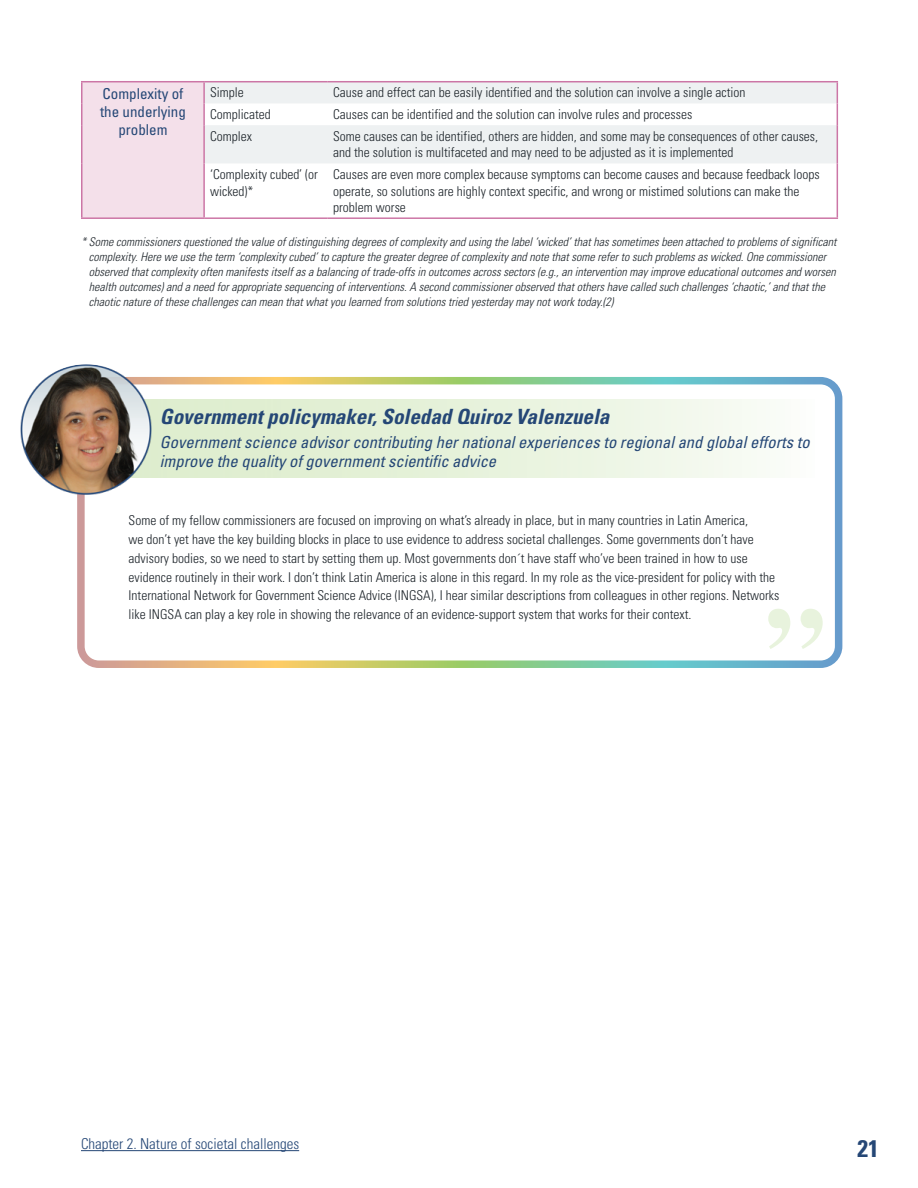
<style>
.page{position:relative;width:918px;height:1188px;background:#fff}
.page>*{position:absolute;margin:0;border:0;box-sizing:border-box;transform-origin:0 0}
.t1{font:700 120px "Times";color:#cce6b3}
.t2{font:700 condensed 24px "Univers";color:#254776}
.t3{font:italic 700 condensed 21px "Univers";color:#254776}
.t4{font:italic condensed 16.5px/19.5px "Univers";color:#254776}
.t5{font:300 condensed 15px "Univers";color:#254776}
.t6{font:condensed 15px/18px "Univers";color:#254776;text-align:center}
.t7{font:300 condensed 13.5px/18.8px "Univers";color:#1e252b}
.t8{font:italic 300 condensed 12px/15px "Univers";color:#1e252b}
</style>
<div class="page">
<hr style="left:81px;top:1150px;width:218px;height:1px;background:#254776">
<div style="left:82px;top:82px;width:122px;height:136px;background:#f4e0ea"></div>
<svg style="left:205px;top:82px;width:632px;height:81px;fill:#eef1f2"></svg>
<hr style="left:203px;top:82px;width:2px;height:21px;background:#cc76a6">
<hr style="left:203px;top:103px;width:2px;height:22px;background:#cc76a6">
<hr style="left:203px;top:125px;width:2px;height:38px;background:#cc76a6">
<hr style="left:203px;top:163px;width:2px;height:54px;background:#cc76a6">
<hr style="left:81px;top:81px;width:123px;height:1px;background:#cc76a6">
<svg style="left:81px;top:82px;width:1px;height:43px"></svg>
<hr style="left:81px;top:125px;width:1px;height:38px;background:#cc76a6">
<hr style="left:81px;top:163px;width:1px;height:54px;background:#cc76a6">
<hr style="left:81px;top:217px;width:123px;height:2px;background:#cc76a6">
<hr style="left:204px;top:81px;width:123px;height:1px;background:#cc76a6">
<hr style="left:327px;top:81px;width:511px;height:1px;background:#cc76a6">
<svg style="left:837px;top:82px;width:1px;height:43px"></svg>
<hr style="left:837px;top:125px;width:1px;height:38px;background:#cc76a6">
<hr style="left:837px;top:163px;width:1px;height:54px;background:#cc76a6">
<hr style="left:204px;top:217px;width:123px;height:2px;background:#cc76a6">
<hr style="left:327px;top:217px;width:511px;height:2px;background:#cc76a6">
<div style="left:77px;top:377px;width:765px;height:291px;border:8px solid #fff;border-radius:18px"></div>
<img style="left:20px;top:364px;width:138px;height:134px">
<p class="t6" style="left:100px;top:84px;width:87px">Complexity of the underlying problem</p>
<p class="t7" style="left:210px;top:83px;width:35px">Simple</p>
<p class="t7" style="left:333px;top:83px;width:414px">Cause and effect can be easily identified and the solution can involve a single action</p>
<p class="t7" style="left:210px;top:105px;width:62px">Complicated</p>
<p class="t7" style="left:333px;top:105px;width:361px">Causes can be identified and the solution can involve rules and processes</p>
<p class="t7" style="left:210px;top:127px;width:43px">Complex</p>
<p class="t7" style="left:333px;top:128px;width:486px;line-height:16.5px">Some causes can be identified, others are hidden, and some may be consequences of other causes, and the solution is multifaceted and may need to be adjusted as it is implemented</p>
<p class="t7" style="left:210px;top:166px;width:109px;line-height:16.5px">‘Complexity cubed’ (or wicked)*</p>
<p class="t7" style="left:333px;top:166px;width:488px;line-height:16.5px">Causes are even more complex because symptoms can become causes and because feedback loops operate, so solutions are highly context specific, and wrong or mistimed solutions can make the problem worse</p>
<p class="t8" style="left:89px;top:234px;width:749px;text-indent:-8px">* Some commissioners questioned the value of distinguishing degrees of complexity and using the label ‘wicked’ that has sometimes been attached to problems of significant complexity. Here we use the term ‘complexity cubed’ to capture the greater degree of complexity and note that some refer to such problems as wicked. One commissioner observed that complexity often manifests itself as a balancing of trade-offs in outcomes across sectors (e.g., an intervention may improve educational outcomes and worsen health outcomes) and a need for appropriate sequencing of interventions. A second commissioner observed that others have called such challenges ‘chaotic,’ and that the chaotic nature of these challenges can mean that what you learned from solutions tried yesterday may not work today.(2)</p>
<h3 class="t3" style="left:160px;top:403px;width:451px">Government policymaker, Soledad Quiroz Valenzuela</h3>
<p class="t4" style="left:160px;top:432px;width:651px">Government science advisor contributing her national experiences to regional and global efforts to improve the quality of government scientific advice</p>
<p class="t7" style="left:129px;top:511px;width:652px">Some of my fellow commissioners are focused on improving on what’s already in place, but in many countries in Latin America,<br>we don’t yet have the key building blocks in place to use evidence to address societal challenges. Some governments don’t have advisory bodies, so we need to start by setting them up. Most governments don´t have staff who’ve been trained in how to use evidence routinely in their work. I don’t think Latin America is alone in this regard. In my role as the vice-president for policy with the International Network for Government Science Advice (INGSA), I hear similar descriptions from colleagues in other regions. Networks like INGSA can play a key role in showing the relevance of an evidence-support system that works for their context.</p>
<h1 class="t1" style="left:827px;top:722px;width:61px;rotate:-180deg">“</h1>
<p class="t5" style="left:81px;top:1135px;width:220px">Chapter 2. Nature of societal challenges</p>
<h2 class="t2" style="left:858px;top:1134px;width:23px">21</h2>
</div>
